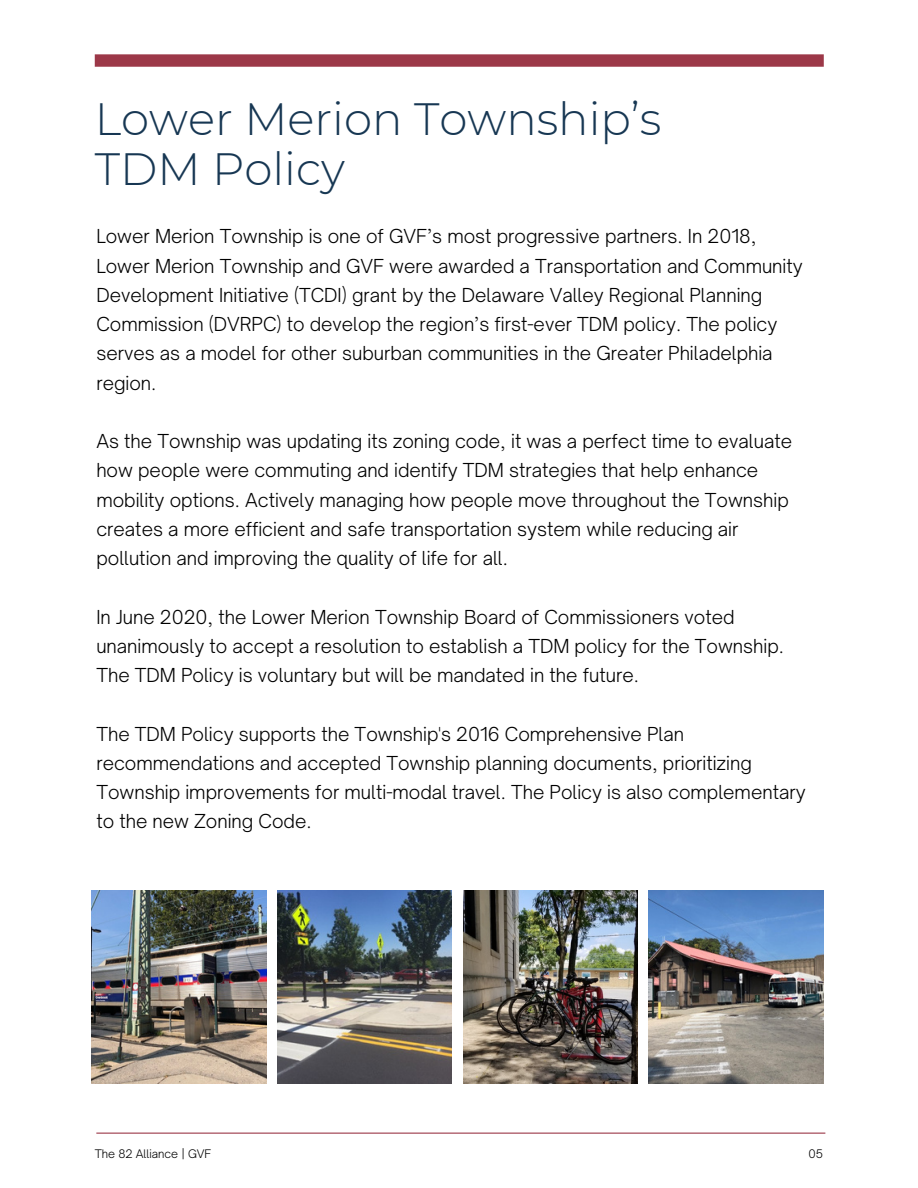
<style>
.page{position:relative;width:918px;height:1188px;background:#fff}
.page>*{position:absolute;margin:0;border:0;box-sizing:border-box;transform-origin:0 0}
.t1{font:300 45.15px/49.5px "Montserrat";color:#173753}
.t2{font:300 18.45px/29.2px "Open Sauce One";color:#000}
.t3{font:300 11.25px "Open Sauce One";color:#000}
</style>
<div class="page">
<img style="left:92px;top:891px;width:174px;height:192px">
<img style="left:649px;top:891px;width:174px;height:192px">
<img style="left:277px;top:891px;width:175px;height:192px">
<img style="left:463px;top:891px;width:174px;height:192px">
<hr style="left:96px;top:1133px;width:729px;height:1px;background:#9c3848">
<div style="left:95px;top:54px;width:729px;height:13px;background:#9c3848"></div>
<p class="t1" style="left:95px;top:94px;width:568px">Lower Merion Township’s<br>TDM Policy</p>
<p class="t2" style="left:96px;top:222px;width:708px">Lower Merion Township is one of GVF’s most progressive partners. In 2018, Lower Merion Township and GVF were awarded a Transportation and Community Development Initiative (TCDI) grant by the Delaware Valley Regional Planning Commission (DVRPC) to develop the region’s first-ever TDM policy. The policy serves as a model for other suburban communities in the Greater Philadelphia region.</p>
<p class="t2" style="left:96px;top:426px;width:697px">As the Township was updating its zoning code, it was a perfect time to evaluate how people were commuting and identify TDM strategies that help enhance mobility options. Actively managing how people move throughout the Township creates a more efficient and safe transportation system while reducing air pollution and improving the quality of life for all.</p>
<p class="t2" style="left:96px;top:602px;width:689px">In June 2020, the Lower Merion Township Board of Commissioners voted unanimously to accept a resolution to establish a TDM policy for the Township.<br>The TDM Policy is voluntary but will be mandated in the future.</p>
<p class="t2" style="left:96px;top:719px;width:711px">The TDM Policy supports the Township's 2016 Comprehensive Plan recommendations and accepted Township planning documents, prioritizing Township improvements for multi-modal travel. The Policy is also complementary to the new Zoning Code.</p>
<p class="t3" style="left:95px;top:1146px;width:118px">The 82 Alliance | GVF</p>
<p class="t3" style="left:809px;top:1146px;width:16px">05</p>
</div>
